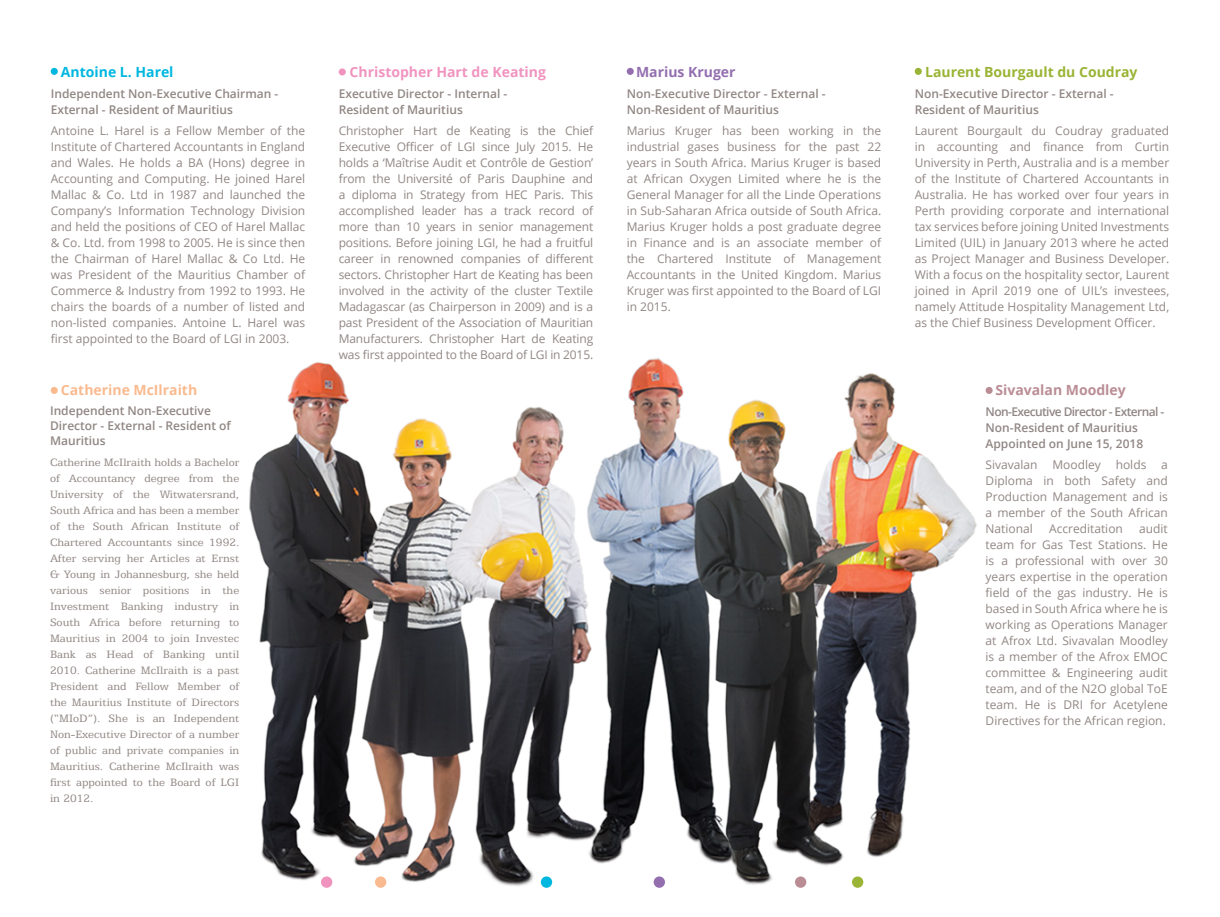
<style>
.page{position:relative;width:1220px;height:917px;background:#fff}
.page>*{position:absolute;margin:0;border:0;box-sizing:border-box;transform-origin:0 0}
.t1{font:700 14px "Open Sans";color:#9ab435}
.t2{font:700 14px "Open Sans";color:#f094bf}
.t3{font:700 14px "Open Sans";color:#faba8f}
.t4{font:700 14px "Open Sans";color:#ba8d95}
.t5{font:700 14px "Open Sans";color:#00b7e0}
.t6{font:700 14px "Open Sans";color:#936fb0}
.t7{font:12px/16px "Open Sans";color:#918784;text-align:justify}
.t8{font:12px/16px "Egyptian 505 BT";color:#918784;text-align:justify}
.t9{font:600 12px/16px "Open Sans";color:#918784}
</style>
<div class="page">
<img style="left:249px;top:357px;width:728px;height:531px">
<div style="left:541px;top:876px;width:11px;height:12px;background:#00b7e0;border-radius:50%"></div>
<div style="left:375px;top:876px;width:11px;height:12px;background:#faba8f;border-radius:50%"></div>
<div style="left:321px;top:876px;width:11px;height:12px;background:#f094bf;border-radius:50%"></div>
<div style="left:51px;top:68px;width:7px;height:7px;background:#00b7e0;border-radius:50%"></div>
<div style="left:51px;top:387px;width:7px;height:7px;background:#faba8f;border-radius:50%"></div>
<div style="left:339px;top:68px;width:7px;height:7px;background:#f094bf;border-radius:50%"></div>
<div style="left:654px;top:876px;width:11px;height:12px;background:#936fb0;border-radius:50%"></div>
<div style="left:795px;top:876px;width:11px;height:12px;background:#ba8d95;border-radius:50%"></div>
<div style="left:852px;top:876px;width:11px;height:12px;background:#9ab435;border-radius:50%"></div>
<div style="left:627px;top:68px;width:7px;height:7px;background:#936fb0;border-radius:50%"></div>
<div style="left:915px;top:68px;width:7px;height:7px;background:#9ab435;border-radius:50%"></div>
<div style="left:986px;top:387px;width:7px;height:7px;background:#ba8d95;border-radius:50%"></div>
<p class="t5" style="left:61px;top:62px;width:114px">Antoine L. Harel</p>
<p class="t9" style="left:51px;top:85px;width:229px">Independent Non-Executive Chairman -<br>External - Resident of Mauritius</p>
<p class="t7" style="left:51px;top:122px;width:256px">Antoine L. Harel is a Fellow Member of the Institute of Chartered Accountants in England and Wales. He holds a BA (Hons) degree in Accounting and Computing. He joined Harel Mallac &amp; Co. Ltd in 1987 and launched the Company’s Information Technology Division and held the positions of CEO of Harel Mallac &amp; Co. Ltd. from 1998 to 2005. He is since then the Chairman of Harel Mallac &amp; Co Ltd. He was President of the Mauritius Chamber of Commerce &amp; Industry from 1992 to 1993. He chairs the boards of a number of listed and non-listed companies. Antoine L. Harel was first appointed to the Board of LGI in 2003.</p>
<p class="t3" style="left:61px;top:381px;width:138px">Catherine McIlraith</p>
<p class="t9" style="left:50px;top:403px;width:182px;line-height:15px">Independent Non-Executive<br>Director - External - Resident of<br>Mauritius</p>
<p class="t8" style="left:50px;top:455px;width:191px">Catherine McIlraith holds a Bachelor of Accountancy degree from the University of the Witwatersrand, South Africa and has been a member of the South African Institute of Chartered Accountants since 1992.<br>After serving her Articles at Ernst &amp; Young in Johannesburg, she held various senior positions in the Investment Banking industry in South Africa before returning to Mauritius in 2004 to join Investec Bank as Head of Banking until 2010. Catherine McIlraith is a past President and Fellow Member of the Mauritius Institute of Directors (“MIoD”). She is an Independent Non-Executive Director of a number of public and private companies in Mauritius. Catherine McIlraith was first appointed to the Board of LGI in 2012.</p>
<p class="t2" style="left:350px;top:62px;width:198px">Christopher Hart de Keating</p>
<p class="t9" style="left:339px;top:86px;width:170px">Executive Director - Internal -<br>Resident of Mauritius</p>
<p class="t7" style="left:339px;top:122px;width:256px">Christopher Hart de Keating is the Chief Executive Officer of LGI since July 2015. He holds a ‘Maîtrise Audit et Contrôle de Gestion’ from the Université of Paris Dauphine and a diploma in Strategy from HEC Paris. This accomplished leader has a track record of more than 10 years in senior management positions. Before joining LGI, he had a fruitful career in renowned companies of different sectors. Christopher Hart de Keating has been involved in the activity of the cluster Textile Madagascar (as Chairperson in 2009) and is a past President of the Association of Mauritian Manufacturers. Christopher Hart de Keating was first appointed to the Board of LGI in 2015.</p>
<p class="t6" style="left:636px;top:62px;width:101px">Marius Kruger</p>
<p class="t9" style="left:627px;top:85px;width:201px">Non-Executive Director - External -<br>Non-Resident of Mauritius</p>
<p class="t7" style="left:627px;top:122px;width:256px">Marius Kruger has been working in the industrial gases business for the past 22 years in South Africa. Marius Kruger is based at African Oxygen Limited where he is the General Manager for all the Linde Operations in Sub-Saharan Africa outside of South Africa.<br>Marius Kruger holds a post graduate degree in Finance and is an associate member of the Chartered Institute of Management Accountants in the United Kingdom. Marius Kruger was first appointed to the Board of LGI in 2015.</p>
<p class="t1" style="left:925px;top:62px;width:214px">Laurent Bourgault du Coudray</p>
<p class="t9" style="left:915px;top:85px;width:201px">Non-Executive Director - External -<br>Resident of Mauritius</p>
<p class="t7" style="left:915px;top:122px;width:256px">Laurent Bourgault du Coudray graduated in accounting and finance from Curtin University in Perth, Australia and is a member of the Institute of Chartered Accountants in Australia. He has worked over four years in Perth providing corporate and international tax services before joining United Investments Limited (UIL) in January 2013 where he acted as Project Manager and Business Developer.<br>With a focus on the hospitality sector, Laurent joined in April 2019 one of UIL’s investees, namely Attitude Hospitality Management Ltd, as the Chief Business Development Officer.</p>
<p class="t4" style="left:995px;top:381px;width:132px">Sivavalan Moodley</p>
<p class="t9" style="left:986px;top:404px;width:180px">Non-Executive Director - External -<br>Non-Resident of Mauritius<br>Appointed on June 15, 2018</p>
<p class="t7" style="left:986px;top:457px;width:184px">Sivavalan Moodley holds a Diploma in both Safety and Production Management and is a member of the South African National</p>
<p class="t7" style="left:986px;top:521px;width:184px;text-indent:154px">audit team for Gas Test Stations. He is a professional with over 30 years expertise in the operation field of the gas industry. He is based in South Africa where he is working as Operations Manager at Afrox Ltd. Sivavalan Moodley is a member of the Afrox EMOC committee &amp; Engineering audit team, and of the N2O global ToE team. He is DRI for Acetylene Directives for the African region.</p>
<p class="t7" style="left:1049px;top:521px;width:75px">Accreditation</p>
</div>
